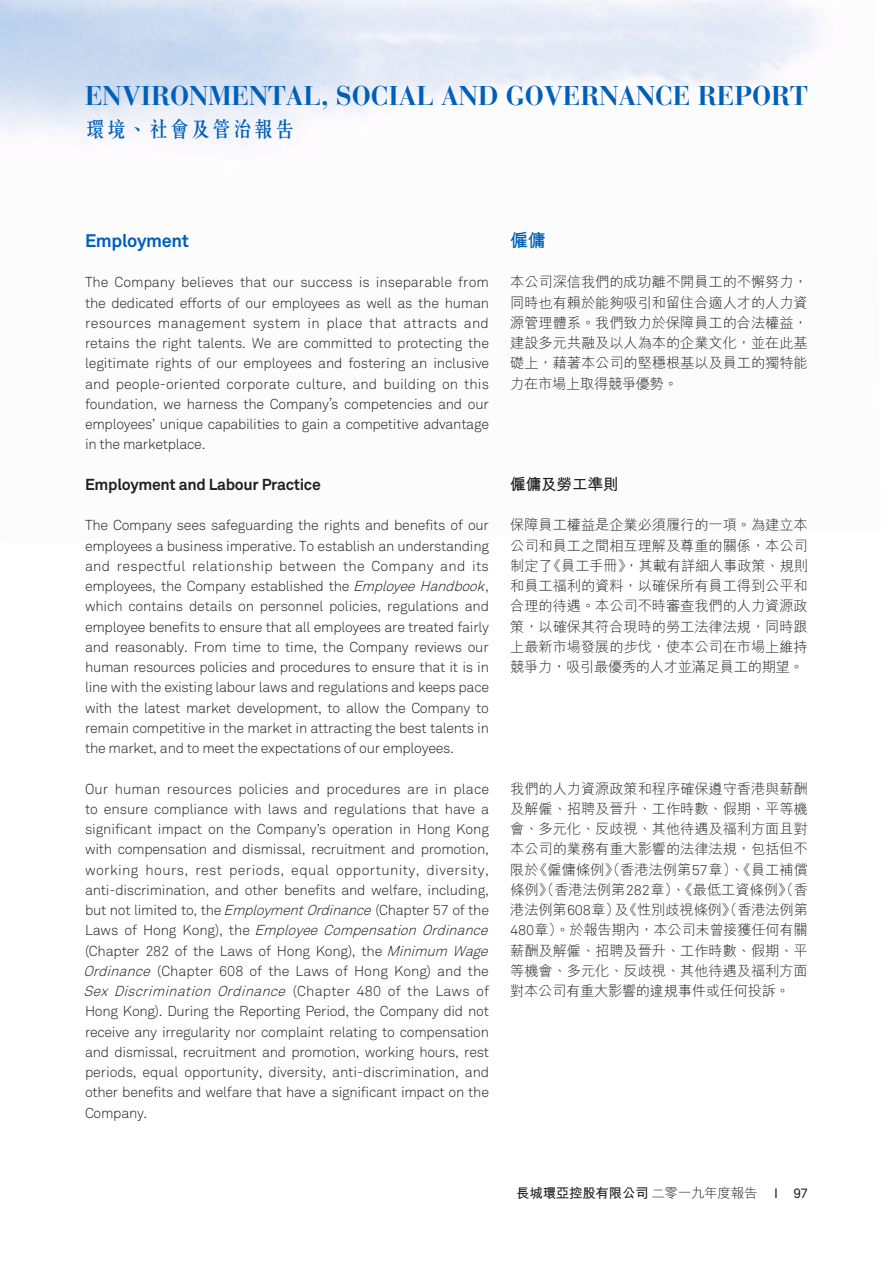
<style>
.page{position:relative;width:893px;height:1263px;background:#fff}
.page>*{position:absolute;margin:0;border:0;box-sizing:border-box;transform-origin:0 0}
.t1{font:700 27px "Bauer Bodoni Std";color:#005fb9}
.t2{font:500 21px "C Song 3 HK";color:#005fb9}
.t3{font:700 18px "Akkurat Pro";letter-spacing:-.02em;color:#005fb9}
.t4{font:700 18px "M Hei HK";color:#005fb9}
.t5{font:700 15.75px "Akkurat Pro";letter-spacing:-.02em;color:#231f20}
.t6{font:700 15.75px "M Hei HK";letter-spacing:-.02em;color:#231f20}
.t7{font:14.25px/20.2px "Akkurat Light Pro";letter-spacing:-.02em;color:#231f20;text-align:justify}
.t8{font:300 14.25px/20.2px "M Hei HK";letter-spacing:-.005em;color:#231f20;text-align:justify}
.t9{font:700 13.5px "M Hei HK";letter-spacing:-.02em;color:#231f20}
.s1{font-style:italic}
.s2{font-family:"Akkurat Light Pro";font-weight:400}
.s3{font-weight:300}
.s4{font-family:"Akkurat Pro";font-weight:400}
</style>
<div class="page">
<h1 class="t1" style="left:85px;top:79px;width:724px">ENVIRONMENTAL, SOCIAL AND GOVERNANCE REPORT</h1>
<h2 class="t2" style="left:85px;top:113px;width:211px">環境、社會及管治報告</h2>
<p class="t3" style="left:85px;top:229px;width:105px">Employment</p>
<p class="t7" style="left:85px;top:273px;width:406px">The Company believes that our success is inseparable from the dedicated efforts of our employees as well as the human resources management system in place that attracts and retains the right talents. We are committed to protecting the legitimate rights of our employees and fostering an inclusive and people-oriented corporate culture, and building on this foundation, we harness the Company’s competencies and our employees’ unique capabilities to gain a competitive advantage in the marketplace.</p>
<p class="t5" style="left:85px;top:475px;width:237px">Employment and Labour Practice</p>
<p class="t7" style="left:85px;top:516px;width:405px">The Company sees safeguarding the rights and benefits of our employees a business imperative. To establish an understanding and respectful relationship between the Company and its employees, the Company established the <span class="s1">EmployeeHandbook</span>, which contains details on personnel policies, regulations and employee benefits to ensure that all employees are treated fairly and reasonably. From time to time, the Company reviews our human resources policies and procedures to ensure that it is in line with the existing labour laws and regulations and keeps pace with the latest market development, to allow the Company to remain competitive in the market in attracting the best talents in the market, and to meet the expectations of our employees.</p>
<p class="t7" style="left:84px;top:779px;width:410px;text-align:left">Our human resources policies and procedures are in place to ensure compliance with laws and regulations that have a significant impact on the Company’s operation in Hong Kong with compensation and dismissal, recruitment and promotion, working hours, rest periods, equal opportunity, diversity, anti-discrimination, and other benefits and welfare, including, but not limited to, the <span class="s1">EmploymentOrdinance</span> (Chapter 57 of the L a w s o f H o n g K o n g ) , t h e <span class="s1">Employee Compensation Ordinance </span>(Chapter 282 of the Laws of Hong Kong), the <span class="s1">Minimum Wage Ordinance</span> (Chapter 608 of the Laws of Hong Kong) and the <span class="s1">Sex Discrimination Ordinance</span> ( C h a p t e r 4 8 0 o f t h e L a w s o f Hong Kong). During the Reporting Period, the Company did not receive any irregularity nor complaint relating to compensation and dismissal, recruitment and promotion, working hours, rest periods, equal opportunity, diversity, anti-discrimination, and other benefits and welfare that have a significant impact on the Company.</p>
<p class="t4" style="left:510px;top:227px;width:37px">僱傭</p>
<p class="t8" style="left:510px;top:272px;width:299px">本公司深信我們的成功離不開員工的不懈努力，同時也有賴於能夠吸引和留住合適人才的人力資源管理體系。我們致力於保障員工的合法權益，建設多元共融及以人為本的企業文化，並在此基礎上，藉著本公司的堅穩根基以及員工的獨特能力在市場上取得競爭優勢。</p>
<p class="t6" style="left:510px;top:473px;width:110px">僱傭及勞工準則</p>
<p class="t8" style="left:510px;top:515px;width:299px">保障員工權益是企業必須履行的一項。為建立本公司和員工之間相互理解及尊重的關係，本公司制定了《員工手冊》，其載有詳細人事政策、規則和員工福利的資料，以確保所有員工得到公平和合理的待遇。本公司不時審查我們的人力資源政策，以確保其符合現時的勞工法律法規，同時跟上最新市場發展的步伐，使本公司在市場上維持競爭力，吸引最優秀的人才並滿足員工的期望。</p>
<p class="t8" style="left:510px;top:778px;width:299px">我們的人力資源政策和程序確保遵守香港與薪酬及解僱、招聘及晉升、工作時數、假期、平等機會、多元化、反歧視、其他待遇及福利方面且對本公司的業務有重大影響的法律法規，包括但不限於《僱傭條例》（香港法例第<span class="s2">57</span>章）、《員工補償條例》（香港法例第<span class="s2">282</span>章）、《最低工資條例》（香港法例第<span class="s2">608</span>章）及《性別歧視條例》（香港法例第<span class="s2">480</span>章）。於報告期內，本公司未曾接獲任何有關薪酬及解僱、招聘及晉升、工作時數、假期、平等機會、多元化、反歧視、其他待遇及福利方面對本公司有重大影響的違規事件或任何投訴。</p>
<p class="t9" style="left:516px;top:1183px;width:293px">長城環亞控股有限公司<span class="s3">二零一九年度報告</span> <span class="s4">I 97</span></p>
</div>
